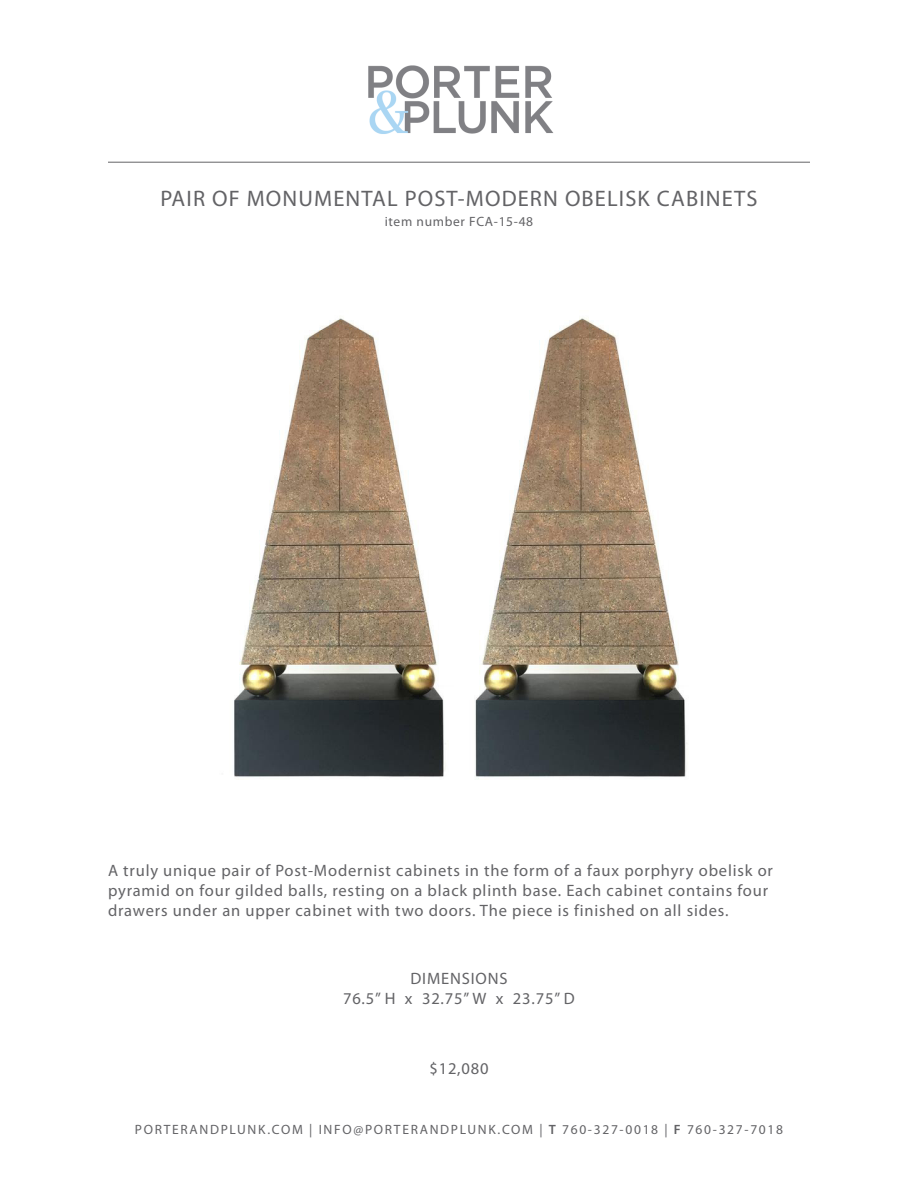
<style>
.page{position:relative;width:918px;height:1188px;background:#fff}
.page>*{position:absolute;margin:0;border:0;box-sizing:border-box;transform-origin:0 0}
.t1{font:22.5px "Myriad Pro";letter-spacing:.05em;color:#636366}
.t2{font:16.5px/19.8px "Myriad Pro";letter-spacing:.05em;color:#636366;text-align:center}
.t3{font:13.5px "Myriad Pro";letter-spacing:.125em;color:#636366}
.t4{font:13.5px "Myriad Pro";letter-spacing:.05em;color:#636366}
.s1{font-weight:600}
</style>
<div class="page">
<img style="left:368px;top:65px;width:186px;height:69px">
<hr style="left:108px;top:162px;width:702px;height:1px;background:#636366">
<img style="left:234px;top:318px;width:453px;height:461px">
<h1 class="t1" style="left:160px;top:184px;width:599px">PAIR OF MONUMENTAL POST-MODERN OBELISK CABINETS</h1>
<p class="t4" style="left:385px;top:213px;width:150px">item number FCA-15-48</p>
<p class="t2" style="left:108px;top:861px;width:666px;text-align:left">A truly unique pair of Post-Modernist cabinets in the form of a faux porphyry obelisk or pyramid on four gilded balls, resting on a black plinth base. Each cabinet contains four drawers under an upper cabinet with two doors. The piece is finished on all sides.</p>
<p class="t2" style="left:343px;top:969px;width:233px">DIMENSIONS<br>76.5” H x 32.75” W x 23.75” D</p>
<p class="t2" style="left:429px;top:1059px;width:61px">$12,080</p>
<p class="t3" style="left:135px;top:1121px;width:650px">PORTERANDPLUNK.COM | INFO@PORTERANDPLUNK.COM | <span class="s1">T</span> 760-327-0018 | <span class="s1">F</span> 760-327-7018</p>
</div>
